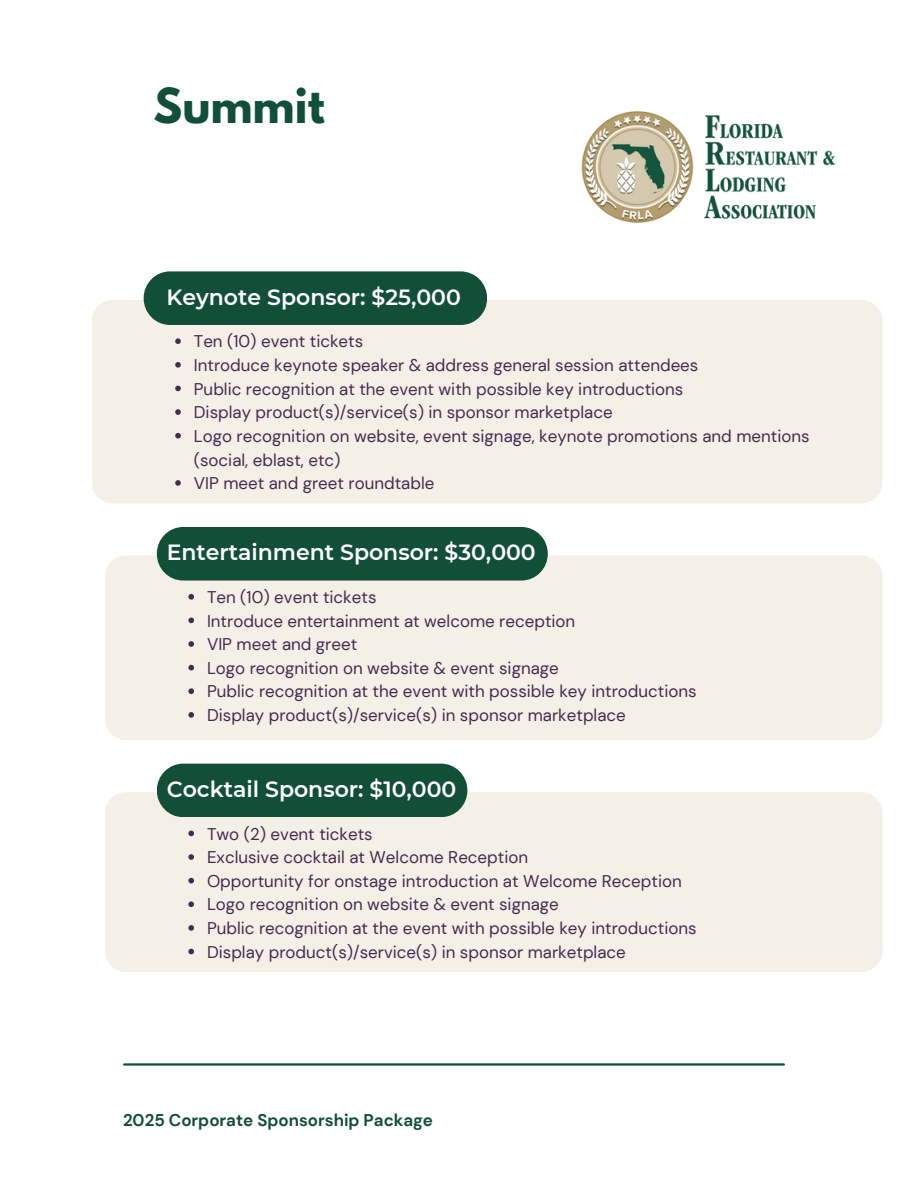
<style>
.page{position:relative;width:918px;height:1188px;background:#fff}
.page>*{position:absolute;margin:0;border:0;box-sizing:border-box;transform-origin:0 0}
.t1{font:700 42.9px "League Spartan";color:#114f39}
.t2{font:600 22.05px "Montserrat";color:#fff}
.t3{font:16.95px/23.7px "DM Sans";color:#452b4e}
.t4{font:700 16.95px "DM Sans";color:#114f39}
</style>
<div class="page">
<img style="left:581px;top:111px;width:255px;height:112px">
<hr style="left:124px;top:1063px;width:660px;height:3px;background:#114f39">
<div style="left:92px;top:300px;width:790px;height:203px;background:#f4f0e8;border-radius:21px"></div>
<div style="left:144px;top:271px;width:343px;height:54px;background:#114f39;border-radius:27px"></div>
<svg style="left:175px;top:338px;width:6px;height:6px"></svg>
<svg style="left:175px;top:362px;width:6px;height:6px"></svg>
<svg style="left:175px;top:386px;width:6px;height:5px"></svg>
<svg style="left:175px;top:409px;width:6px;height:6px"></svg>
<svg style="left:175px;top:433px;width:6px;height:6px"></svg>
<svg style="left:175px;top:480px;width:6px;height:6px"></svg>
<div style="left:105px;top:556px;width:777px;height:184px;background:#f4f0e8;border-radius:21px"></div>
<div style="left:157px;top:527px;width:391px;height:54px;background:#114f39;border-radius:27px"></div>
<svg style="left:188px;top:594px;width:6px;height:6px"></svg>
<svg style="left:188px;top:618px;width:6px;height:5px"></svg>
<svg style="left:188px;top:641px;width:6px;height:6px"></svg>
<svg style="left:188px;top:665px;width:6px;height:5px"></svg>
<svg style="left:188px;top:688px;width:6px;height:6px"></svg>
<svg style="left:188px;top:712px;width:6px;height:6px"></svg>
<div style="left:105px;top:792px;width:778px;height:180px;background:#f4f0e8;border-radius:21px"></div>
<div style="left:157px;top:764px;width:310px;height:53px;background:#114f39;border-radius:27px"></div>
<svg style="left:188px;top:831px;width:6px;height:5px"></svg>
<svg style="left:188px;top:854px;width:6px;height:6px"></svg>
<svg style="left:188px;top:878px;width:6px;height:5px"></svg>
<svg style="left:188px;top:901px;width:6px;height:6px"></svg>
<svg style="left:188px;top:925px;width:6px;height:6px"></svg>
<svg style="left:188px;top:949px;width:6px;height:5px"></svg>
<h1 class="t1" style="left:154px;top:84px;width:173px">Summit</h1>
<p class="t2" style="left:166px;top:283px;width:296px">Keynote Sponsor: $25,000</p>
<h2 class="t3" style="left:194px;top:330px;width:171px">Ten (10) event tickets</h2>
<p class="t3" style="left:194px;top:353px;width:506px">Introduce keynote speaker &amp; address general session attendees</p>
<p class="t3" style="left:194px;top:377px;width:491px">Public recognition at the event with possible key introductions</p>
<p class="t3" style="left:194px;top:401px;width:420px">Display product(s)/service(s) in sponsor marketplace</p>
<p class="t3" style="left:194px;top:424px;width:617px">Logo recognition on website, event signage, keynote promotions and mentions (social, eblast, etc)</p>
<p class="t3" style="left:194px;top:472px;width:242px">VIP meet and greet roundtable</p>
<h2 class="t2" style="left:167px;top:539px;width:370px">Entertainment Sponsor: $30,000</h2>
<p class="t3" style="left:207px;top:585px;width:171px">Ten (10) event tickets</p>
<p class="t3" style="left:207px;top:609px;width:370px">Introduce entertainment at welcome reception</p>
<p class="t3" style="left:207px;top:633px;width:152px">VIP meet and greet</p>
<p class="t3" style="left:207px;top:656px;width:353px">Logo recognition on website &amp; event signage</p>
<p class="t3" style="left:207px;top:680px;width:491px">Public recognition at the event with possible key introductions</p>
<p class="t3" style="left:207px;top:703px;width:420px">Display product(s)/service(s) in sponsor marketplace</p>
<h2 class="t2" style="left:167px;top:776px;width:291px">Cocktail Sponsor: $10,000</h2>
<p class="t3" style="left:207px;top:822px;width:167px">Two (2) event tickets</p>
<p class="t3" style="left:207px;top:846px;width:323px">Exclusive cocktail at Welcome Reception</p>
<p class="t3" style="left:207px;top:869px;width:476px">Opportunity for onstage introduction at Welcome Reception</p>
<p class="t3" style="left:207px;top:893px;width:353px">Logo recognition on website &amp; event signage</p>
<p class="t3" style="left:207px;top:916px;width:491px">Public recognition at the event with possible key introductions</p>
<p class="t3" style="left:207px;top:940px;width:420px">Display product(s)/service(s) in sponsor marketplace</p>
<p class="t4" style="left:123px;top:1109px;width:311px">2025 Corporate Sponsorship Package</p>
</div>
